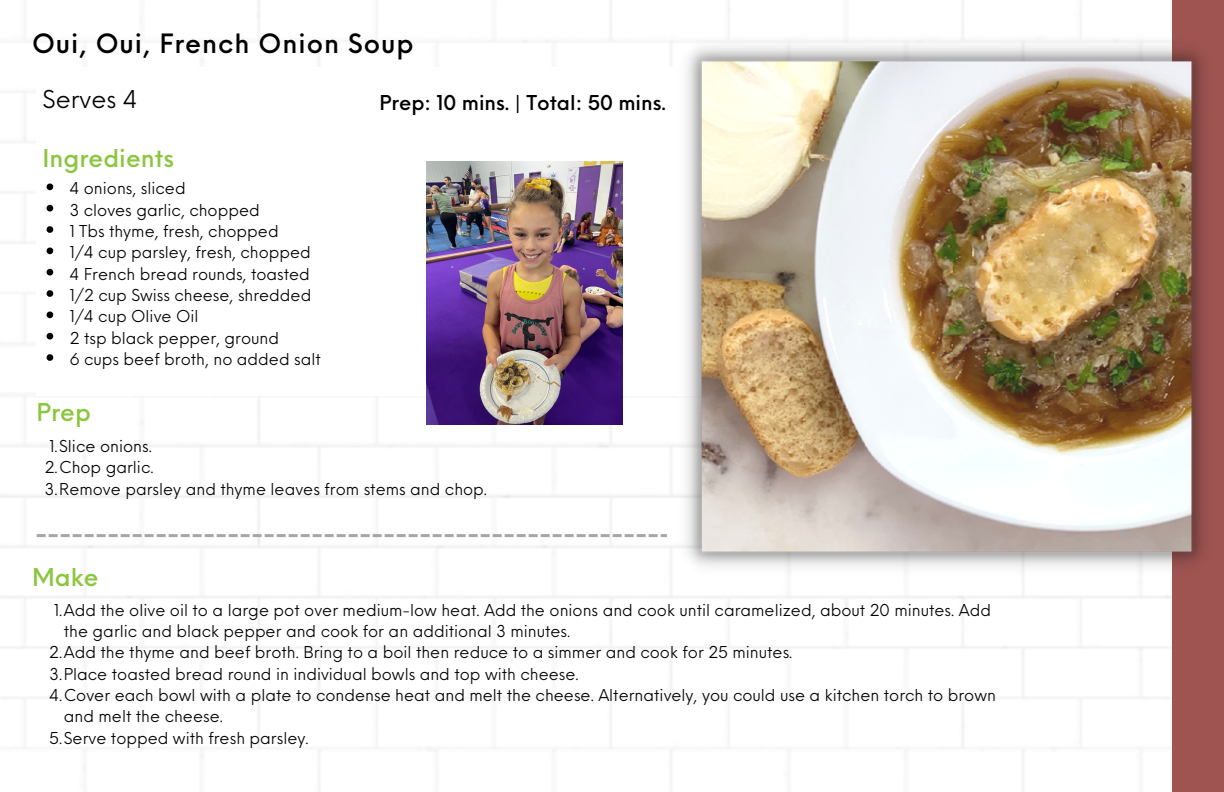
<style>
.page{position:relative;width:1224px;height:792px;background:#fff}
.page>*{position:absolute;margin:0;border:0;box-sizing:border-box;transform-origin:0 0}
.t1{font:500 26px "Neue Einstellung";letter-spacing:.035em;color:#000}
.t2{font:500 24px "Neue Einstellung";color:#8cc63f}
.t3{font:24px "Neue Einstellung";color:#000}
.t4{font:500 20px "Neue Einstellung";color:#000}
.t5{font:16px/21.4px "Neue Einstellung";color:#000}
</style>
<div class="page">
<img style="left:0;top:0;width:1171px;height:792px">
<div style="left:1172px;top:0;width:52px;height:792px;background:#9f5451"></div>
<div style="left:37px;top:68px;width:687px;height:328px;background:#fff"></div>
<img style="left:603px;top:0;width:601px;height:649px">
<svg style="left:37px;top:534px;width:630px;height:3px"></svg>
<img style="left:426px;top:162px;width:197px;height:262px">
<svg style="left:47px;top:184px;width:6px;height:6px"></svg>
<svg style="left:47px;top:205px;width:6px;height:7px"></svg>
<svg style="left:47px;top:226px;width:6px;height:7px"></svg>
<svg style="left:47px;top:248px;width:6px;height:6px"></svg>
<svg style="left:47px;top:269px;width:6px;height:7px"></svg>
<svg style="left:47px;top:290px;width:6px;height:7px"></svg>
<svg style="left:47px;top:312px;width:6px;height:6px"></svg>
<svg style="left:47px;top:333px;width:6px;height:7px"></svg>
<svg style="left:47px;top:354px;width:6px;height:7px"></svg>
<p class="t1" style="left:32px;top:20px;width:383px">Oui, Oui, French Onion Soup</p>
<p class="t3" style="left:43px;top:78px;width:96px">Serves 4</p>
<p class="t2" style="left:43px;top:137px;width:133px">Ingredients</p>
<p class="t5" style="left:70px;top:176px;width:117px">4 onions, sliced</p>
<p class="t5" style="left:70px;top:197px;width:192px">3 cloves garlic, chopped</p>
<p class="t5" style="left:70px;top:219px;width:210px">1 Tbs thyme, fresh, chopped</p>
<p class="t5" style="left:70px;top:240px;width:243px">1/4 cup parsley, fresh, chopped</p>
<p class="t5" style="left:70px;top:261px;width:242px">4 French bread rounds, toasted</p>
<p class="t5" style="left:70px;top:283px;width:243px">1/2 cup Swiss cheese, shredded</p>
<p class="t5" style="left:70px;top:304px;width:130px">1/4 cup Olive Oil</p>
<p class="t5" style="left:70px;top:325px;width:211px">2 tsp black pepper, ground</p>
<p class="t5" style="left:70px;top:347px;width:253px">6 cups beef broth, no added salt</p>
<p class="t2" style="left:37px;top:390px;width:56px">Prep</p>
<p class="t4" style="left:379px;top:85px;width:288px">Prep: 10 mins. | Total: 50 mins.</p>
<p class="t5" style="left:49px;top:434px;width:104px">1.Slice onions.</p>
<p class="t5" style="left:45px;top:455px;width:110px">2.Chop garlic.</p>
<p class="t5" style="left:45px;top:476px;width:444px">3.Remove parsley and thyme leaves from stems and chop.</p>
<p class="t2" style="left:32px;top:555px;width:68px">Make</p>
<p class="t5" style="left:64px;top:597px;width:929px;text-indent:-10px">1.Add the olive oil to a large pot over medium-low heat. Add the onions and cook until caramelized, about 20 minutes. Add the garlic and black pepper and cook for an additional 3 minutes.</p>
<p class="t5" style="left:49px;top:640px;width:745px">2.Add the thyme and beef broth. Bring to a boil then reduce to a simmer and cook for 25 minutes.</p>
<p class="t5" style="left:50px;top:661px;width:531px">3.Place toasted bread round in individual bowls and top with cheese.</p>
<p class="t5" style="left:64px;top:683px;width:934px;text-indent:-14px">4.Cover each bowl with a plate to condense heat and melt the cheese. Alternatively, you could use a kitchen torch to brown and melt the cheese.</p>
<p class="t5" style="left:49px;top:725px;width:261px">5.Serve topped with fresh parsley.</p>
</div>
